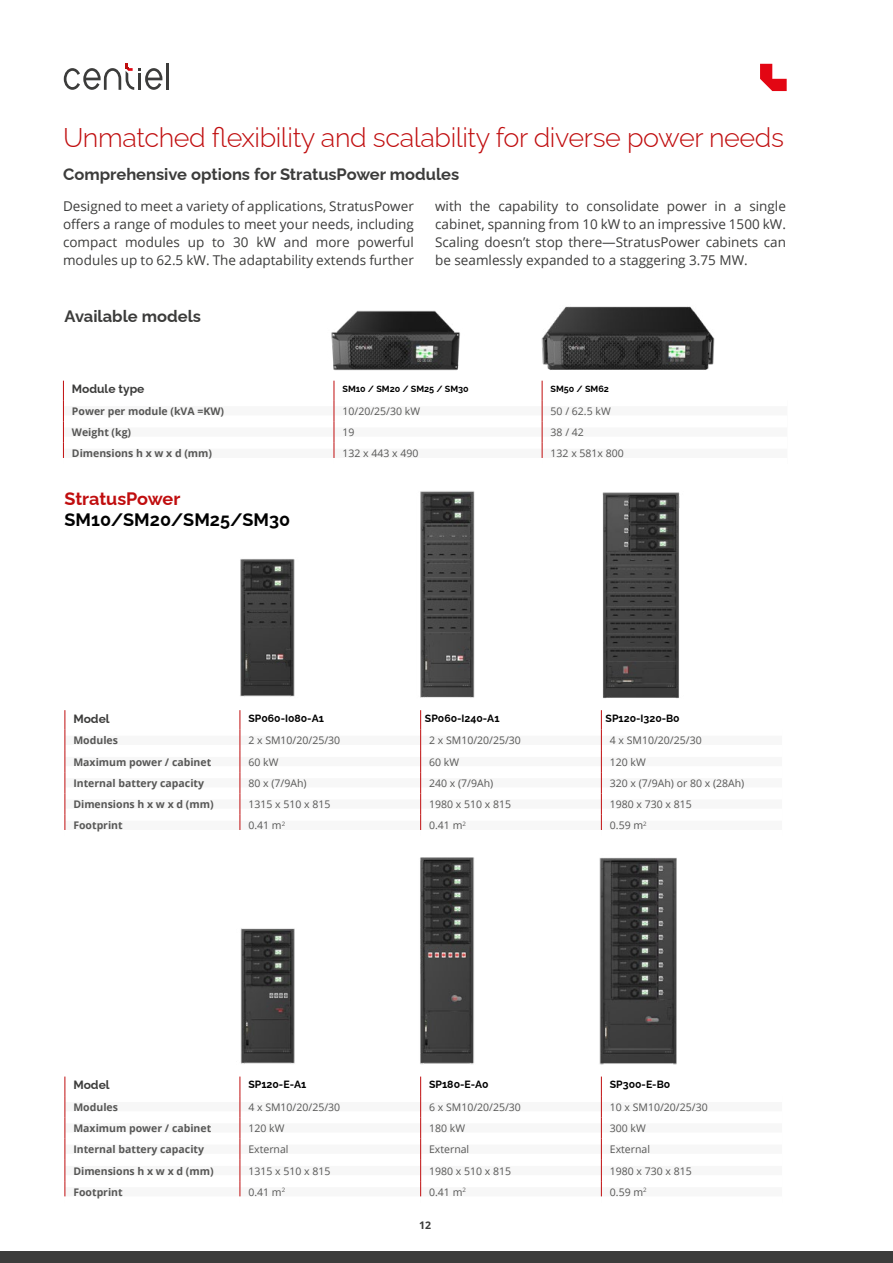
<style>
.page{position:relative;width:893px;height:1263px;background:#fff}
.page>*{position:absolute;margin:0;border:0;box-sizing:border-box;transform-origin:0 0}
.t1{font:300 27px "Raleway";letter-spacing:-.015em;color:#c00d0e}
.t2{font:700 18px "Raleway";color:#000}
.t3{font:700 18px "Raleway";letter-spacing:-.005em;color:#c00d0e}
.t4{font:700 16.5px "Raleway";color:#3c3c3b}
.t5{font:13.5px/18px "Open Sans";color:#3c3c3b;text-align:justify}
.t6{font:700 12px "Raleway";color:#3c3c3b}
.t7{font:10.5px "Open Sans";color:#575756}
.t8{font:700 10.5px "Open Sans";color:#575756}
.t9{font:700 10.5px "Raleway";color:#000}
.t10{font:700 10.5px "Open Sans";color:#3c3c3b}
.t11{font:700 9px "Raleway";color:#000}
</style>
<div class="page">
<div style="left:0;top:1251px;width:893px;height:12px;background:#3c3c3b"></div>
<img style="left:600px;top:492px;width:80px;height:225px">
<img style="left:420px;top:857px;width:55px;height:227px">
<img style="left:599px;top:857px;width:78px;height:230px">
<img style="left:239px;top:928px;width:56px;height:150px">
<img style="left:420px;top:491px;width:55px;height:207px">
<img style="left:240px;top:559px;width:55px;height:138px">
<div style="left:421px;top:698px;width:180px;height:12px;background:#fff"></div>
<div style="left:601px;top:698px;width:181px;height:12px;background:#fff"></div>
<svg style="left:65px;top:710px;width:1px;height:120px"></svg>
<svg style="left:240px;top:710px;width:1px;height:120px"></svg>
<svg style="left:420px;top:710px;width:1px;height:120px"></svg>
<svg style="left:601px;top:710px;width:1px;height:120px"></svg>
<div style="left:65px;top:1064px;width:175px;height:12px;background:#fff"></div>
<div style="left:240px;top:1064px;width:181px;height:12px;background:#fff"></div>
<div style="left:421px;top:1064px;width:180px;height:12px;background:#fff"></div>
<div style="left:601px;top:1064px;width:181px;height:12px;background:#fff"></div>
<svg style="left:65px;top:1076px;width:1px;height:120px"></svg>
<svg style="left:240px;top:1076px;width:1px;height:120px"></svg>
<svg style="left:420px;top:1076px;width:1px;height:120px"></svg>
<svg style="left:601px;top:1076px;width:1px;height:120px"></svg>
<svg style="left:63px;top:381px;width:1px;height:77px"></svg>
<svg style="left:334px;top:423px;width:1px;height:35px"></svg>
<svg style="left:542px;top:421px;width:1px;height:37px"></svg>
<img style="left:331px;top:310px;width:129px;height:113px">
<img style="left:541px;top:306px;width:174px;height:115px">
<svg style="left:760px;top:64px;width:27px;height:27px"></svg>
<hr style="left:166px;top:64px;width:3px;height:26px;background:#3c3c3b">
<svg style="left:64px;top:64px;width:98px;height:26px"></svg>
<h1 class="t1" style="left:63px;top:115px;width:722px">Unmatched flexibility and scalability for diverse power needs</h1>
<p class="t4" style="left:63px;top:161px;width:398px">Comprehensive options for StratusPower modules</p>
<p class="t5" style="left:435px;top:197px;width:352px">with the capability to consolidate power in a single cabinet, spanning from 10 kW to an impressive 1500 kW.<br>Scaling doesn’t stop there—StratusPower cabinets can be seamlessly expanded to a staggering 3.75 MW.</p>
<p class="t5" style="left:63px;top:197px;width:352px">Designed to meet a variety of applications, StratusPower offers a range of modules to meet your needs, including compact modules up to 30 kW and more powerful modules up to 62.5 kW. The adaptability extends further</p>
<p class="t4" style="left:64px;top:303px;width:138px">Available models</p>
<p class="t6" style="left:72px;top:379px;width:74px">Module type</p>
<p class="t11" style="left:342px;top:381px;width:128px">SM10 / SM20 / SM25 / SM30</p>
<p class="t11" style="left:551px;top:381px;width:60px">SM50 / SM62</p>
<p class="t8" style="left:72px;top:404px;width:154px">Power per module (kVA =KW)</p>
<p class="t7" style="left:342px;top:404px;width:79px">10/20/25/30 kW</p>
<p class="t7" style="left:551px;top:404px;width:62px">50 / 62.5 kW</p>
<p class="t8" style="left:72px;top:425px;width:61px">Weight (kg)</p>
<p class="t7" style="left:342px;top:425px;width:14px">19</p>
<p class="t7" style="left:551px;top:425px;width:35px">38 / 42</p>
<p class="t8" style="left:72px;top:446px;width:142px">Dimensions h x w x d (mm)</p>
<p class="t7" style="left:342px;top:446px;width:77px">132 x 443 x 490</p>
<p class="t7" style="left:551px;top:446px;width:75px">132 x 581x 800</p>
<h2 class="t3" style="left:65px;top:484px;width:117px">StratusPower</h2>
<h2 class="t2" style="left:65px;top:506px;width:227px">SM10/SM20/SM25/SM30</h2>
<p class="t6" style="left:73px;top:709px;width:38px">Model</p>
<p class="t9" style="left:248px;top:710px;width:77px">SP060-I080-A1</p>
<p class="t9" style="left:425px;top:710px;width:76px">SP060-I240-A1</p>
<p class="t9" style="left:606px;top:710px;width:76px">SP120-I320-B0</p>
<p class="t8" style="left:73px;top:733px;width:46px">Modules</p>
<p class="t7" style="left:248px;top:733px;width:93px">2 x SM10/20/25/30</p>
<p class="t7" style="left:429px;top:733px;width:93px">2 x SM10/20/25/30</p>
<p class="t7" style="left:610px;top:733px;width:93px">4 x SM10/20/25/30</p>
<p class="t8" style="left:73px;top:754px;width:139px">Maximum power / cabinet</p>
<p class="t7" style="left:248px;top:754px;width:31px">60 kW</p>
<p class="t7" style="left:429px;top:754px;width:31px">60 kW</p>
<p class="t7" style="left:610px;top:754px;width:37px">120 kW</p>
<p class="t8" style="left:73px;top:776px;width:132px">Internal battery capacity</p>
<p class="t7" style="left:248px;top:776px;width:60px">80 x (7/9Ah)</p>
<p class="t7" style="left:429px;top:776px;width:66px">240 x (7/9Ah)</p>
<p class="t7" style="left:610px;top:776px;width:136px">320 x (7/9Ah) or 80 x (28Ah)</p>
<p class="t8" style="left:73px;top:797px;width:142px">Dimensions h x w x d (mm)</p>
<p class="t7" style="left:248px;top:797px;width:83px">1315 x 510 x 815</p>
<p class="t7" style="left:429px;top:797px;width:83px">1980 x 510 x 815</p>
<p class="t7" style="left:610px;top:797px;width:83px">1980 x 730 x 815</p>
<p class="t8" style="left:73px;top:818px;width:51px">Footprint</p>
<p class="t7" style="left:248px;top:818px;width:38px">0.41 m<sup>2</sup></p>
<p class="t7" style="left:429px;top:818px;width:38px">0.41 m<sup>2</sup></p>
<p class="t7" style="left:610px;top:818px;width:38px">0.59 m<sup>2</sup></p>
<p class="t6" style="left:73px;top:1075px;width:38px">Model</p>
<p class="t9" style="left:248px;top:1076px;width:59px">SP120-E-A1</p>
<p class="t9" style="left:429px;top:1076px;width:61px">SP180-E-A0</p>
<p class="t9" style="left:610px;top:1076px;width:62px">SP300-E-B0</p>
<p class="t8" style="left:73px;top:1099px;width:46px">Modules</p>
<p class="t7" style="left:248px;top:1100px;width:93px">4 x SM10/20/25/30</p>
<p class="t7" style="left:429px;top:1100px;width:93px">6 x SM10/20/25/30</p>
<p class="t7" style="left:610px;top:1100px;width:99px">10 x SM10/20/25/30</p>
<p class="t8" style="left:73px;top:1121px;width:139px">Maximum power / cabinet</p>
<p class="t7" style="left:248px;top:1121px;width:37px">120 kW</p>
<p class="t7" style="left:429px;top:1121px;width:37px">180 kW</p>
<p class="t7" style="left:610px;top:1121px;width:37px">300 kW</p>
<p class="t8" style="left:73px;top:1142px;width:132px">Internal battery capacity</p>
<p class="t7" style="left:248px;top:1142px;width:42px">External</p>
<p class="t7" style="left:429px;top:1142px;width:42px">External</p>
<p class="t7" style="left:610px;top:1142px;width:42px">External</p>
<p class="t8" style="left:73px;top:1163px;width:142px">Dimensions h x w x d (mm)</p>
<p class="t7" style="left:248px;top:1163px;width:83px">1315 x 510 x 815</p>
<p class="t7" style="left:429px;top:1163px;width:83px">1980 x 510 x 815</p>
<p class="t7" style="left:610px;top:1163px;width:83px">1980 x 730 x 815</p>
<p class="t8" style="left:73px;top:1184px;width:51px">Footprint</p>
<p class="t7" style="left:248px;top:1185px;width:38px">0.41 m<sup>2</sup></p>
<p class="t7" style="left:429px;top:1185px;width:38px">0.41 m<sup>2</sup></p>
<p class="t7" style="left:610px;top:1185px;width:38px">0.59 m<sup>2</sup></p>
<p class="t10" style="left:419px;top:1218px;width:13px">12</p>
</div>
